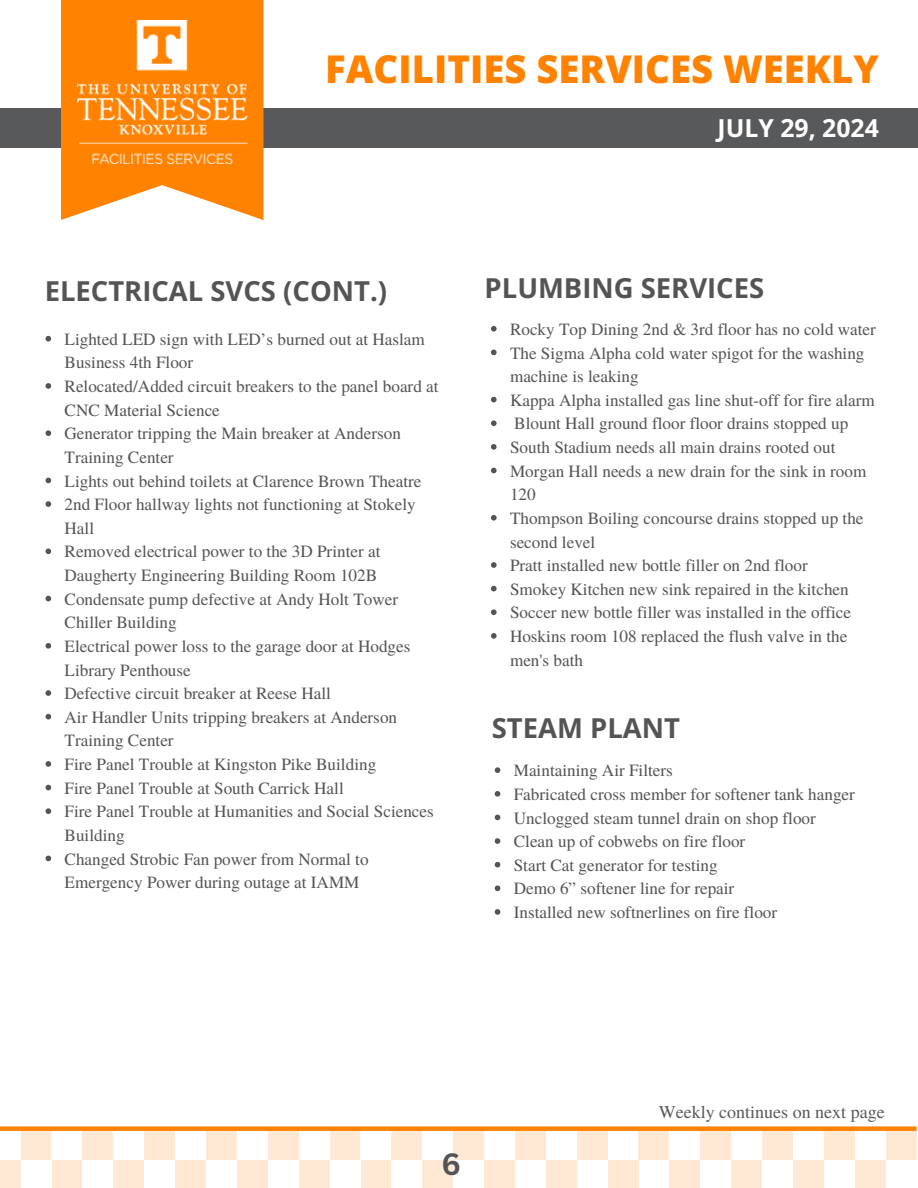
<style>
.page{position:relative;width:918px;height:1188px;background:#fff}
.page>*{position:absolute;margin:0;border:0;box-sizing:border-box;transform-origin:0 0}
.t1{font:800 38.25px "Open Sans";color:#ff8200}
.t2{font:700 30px "Canva Sans";color:#545454}
.t3{font:700 27.45px "Open Sans";color:#545454}
.t4{font:700 24.75px "Open Sans";color:#fff}
.t5{font:18px "Te X Gyre Termes";color:#58595b}
.t6{font:17.1px/23.7px "Te X Gyre Termes";color:#545454}
</style>
<div class="page">
<div style="left:0;top:108px;width:918px;height:40px;background:#58595b"></div>
<svg style="left:61px;top:0;width:203px;height:220px;fill:#ff8200"></svg>
<img style="left:77px;top:20px;width:170px;height:143px">
<div style="left:700px;top:1129px;width:31px;height:31px;background:#ffe9d4"></div>
<div style="left:762px;top:1129px;width:31px;height:31px;background:#ffe9d4"></div>
<div style="left:824px;top:1129px;width:31px;height:31px;background:#ffe9d4"></div>
<div style="left:886px;top:1129px;width:31px;height:31px;background:#ffe9d4"></div>
<div style="left:855px;top:1160px;width:31px;height:28px;background:#ffe9d4"></div>
<div style="left:793px;top:1160px;width:31px;height:28px;background:#ffe9d4"></div>
<div style="left:731px;top:1160px;width:31px;height:28px;background:#ffe9d4"></div>
<div style="left:669px;top:1160px;width:31px;height:28px;background:#ffe9d4"></div>
<div style="left:453px;top:1129px;width:31px;height:31px;background:#ffe9d4"></div>
<div style="left:515px;top:1129px;width:31px;height:31px;background:#ffe9d4"></div>
<div style="left:577px;top:1129px;width:31px;height:31px;background:#ffe9d4"></div>
<div style="left:639px;top:1129px;width:30px;height:31px;background:#ffe9d4"></div>
<div style="left:608px;top:1160px;width:31px;height:28px;background:#ffe9d4"></div>
<div style="left:546px;top:1160px;width:31px;height:28px;background:#ffe9d4"></div>
<div style="left:484px;top:1160px;width:31px;height:28px;background:#ffe9d4"></div>
<div style="left:422px;top:1160px;width:31px;height:28px;background:#ffe9d4"></div>
<div style="left:206px;top:1129px;width:31px;height:31px;background:#ffe9d4"></div>
<div style="left:268px;top:1129px;width:31px;height:31px;background:#ffe9d4"></div>
<div style="left:330px;top:1129px;width:30px;height:31px;background:#ffe9d4"></div>
<div style="left:391px;top:1129px;width:31px;height:31px;background:#ffe9d4"></div>
<div style="left:360px;top:1160px;width:31px;height:28px;background:#ffe9d4"></div>
<div style="left:299px;top:1160px;width:31px;height:28px;background:#ffe9d4"></div>
<div style="left:237px;top:1160px;width:31px;height:28px;background:#ffe9d4"></div>
<div style="left:175px;top:1160px;width:31px;height:28px;background:#ffe9d4"></div>
<div style="left:21px;top:1129px;width:31px;height:31px;background:#ffe9d4"></div>
<div style="left:82px;top:1129px;width:31px;height:31px;background:#ffe9d4"></div>
<div style="left:144px;top:1129px;width:31px;height:31px;background:#ffe9d4"></div>
<div style="left:113px;top:1160px;width:31px;height:28px;background:#ffe9d4"></div>
<div style="left:52px;top:1160px;width:30px;height:28px;background:#ffe9d4"></div>
<div style="left:0;top:1160px;width:21px;height:28px;background:#ffe9d4"></div>
<div style="left:0;top:1126px;width:917px;height:5px;background:#ff8200"></div>
<svg style="left:491px;top:326px;width:6px;height:6px"></svg>
<svg style="left:491px;top:350px;width:6px;height:5px"></svg>
<svg style="left:491px;top:397px;width:6px;height:5px"></svg>
<svg style="left:491px;top:420px;width:6px;height:6px"></svg>
<svg style="left:491px;top:444px;width:6px;height:6px"></svg>
<svg style="left:491px;top:468px;width:6px;height:5px"></svg>
<svg style="left:491px;top:515px;width:6px;height:6px"></svg>
<svg style="left:491px;top:562px;width:6px;height:6px"></svg>
<svg style="left:491px;top:586px;width:6px;height:5px"></svg>
<svg style="left:491px;top:609px;width:6px;height:6px"></svg>
<svg style="left:491px;top:633px;width:6px;height:6px"></svg>
<svg style="left:495px;top:767px;width:5px;height:6px"></svg>
<svg style="left:495px;top:791px;width:5px;height:6px"></svg>
<svg style="left:495px;top:815px;width:5px;height:5px"></svg>
<svg style="left:495px;top:838px;width:5px;height:6px"></svg>
<svg style="left:495px;top:862px;width:5px;height:5px"></svg>
<svg style="left:495px;top:885px;width:5px;height:6px"></svg>
<svg style="left:495px;top:909px;width:5px;height:6px"></svg>
<svg style="left:46px;top:336px;width:5px;height:5px"></svg>
<svg style="left:46px;top:383px;width:5px;height:6px"></svg>
<svg style="left:46px;top:430px;width:5px;height:6px"></svg>
<svg style="left:46px;top:478px;width:5px;height:5px"></svg>
<svg style="left:46px;top:501px;width:5px;height:6px"></svg>
<svg style="left:46px;top:548px;width:5px;height:6px"></svg>
<svg style="left:46px;top:596px;width:5px;height:5px"></svg>
<svg style="left:46px;top:643px;width:5px;height:6px"></svg>
<svg style="left:46px;top:690px;width:5px;height:6px"></svg>
<svg style="left:46px;top:714px;width:5px;height:5px"></svg>
<svg style="left:46px;top:761px;width:5px;height:6px"></svg>
<svg style="left:46px;top:785px;width:5px;height:5px"></svg>
<svg style="left:46px;top:808px;width:5px;height:6px"></svg>
<svg style="left:46px;top:856px;width:5px;height:5px"></svg>
<h1 class="t1" style="left:325px;top:42px;width:555px">FACILITIES SERVICES WEEKLY</h1>
<h2 class="t4" style="left:718px;top:111px;width:163px">JULY 29, 2024</h2>
<p class="t3" style="left:45px;top:272px;width:344px">ELECTRICAL SVCS (CONT.)</p>
<p class="t6" style="left:65px;top:326px;width:362px">Lighted LED sign with LED’s burned out at Haslam<br>Business 4th Floor</p>
<p class="t6" style="left:65px;top:374px;width:376px">Relocated/Added circuit breakers to the panel board at<br>CNC Material Science</p>
<p class="t6" style="left:65px;top:421px;width:338px">Generator tripping the Main breaker at Anderson<br>Training Center</p>
<p class="t6" style="left:65px;top:468px;width:358px">Lights out behind toilets at Clarence Brown Theatre</p>
<p class="t6" style="left:65px;top:492px;width:353px">2nd Floor hallway lights not functioning at Stokely<br>Hall</p>
<h2 class="t6" style="left:65px;top:539px;width:317px">Removed electrical power to the 3D Printer at<br>Daugherty Engineering Building Room 102B</h2>
<p class="t6" style="left:65px;top:586px;width:335px">Condensate pump defective at Andy Holt Tower<br>Chiller Building</p>
<p class="t6" style="left:65px;top:634px;width:347px">Electrical power loss to the garage door at Hodges<br>Library Penthouse</p>
<p class="t6" style="left:65px;top:681px;width:268px">Defective circuit breaker at Reese Hall</p>
<p class="t6" style="left:65px;top:704px;width:334px">Air Handler Units tripping breakers at Anderson<br>Training Center</p>
<p class="t6" style="left:65px;top:752px;width:313px">Fire Panel Trouble at Kingston Pike Building</p>
<p class="t6" style="left:65px;top:775px;width:281px">Fire Panel Trouble at South Carrick Hall</p>
<p class="t6" style="left:65px;top:799px;width:371px">Fire Panel Trouble at Humanities and Social Sciences<br>Building</p>
<p class="t6" style="left:65px;top:846px;width:306px">Changed Strobic Fan power from Normal to<br>Emergency Power during outage at IAMM</p>
<p class="t3" style="left:485px;top:269px;width:281px">PLUMBING SERVICES</p>
<p class="t6" style="left:510px;top:316px;width:367px">Rocky Top Dining 2nd &amp; 3rd floor has no cold water</p>
<p class="t6" style="left:510px;top:340px;width:356px">The Sigma Alpha cold water spigot for the washing machine is leaking</p>
<p class="t6" style="left:510px;top:387px;width:366px">Kappa Alpha installed gas line shut-off for fire alarm</p>
<p class="t6" style="left:514px;top:411px;width:336px">Blount Hall ground floor floor drains stopped up</p>
<p class="t6" style="left:510px;top:435px;width:327px">South Stadium needs all main drains rooted out</p>
<p class="t6" style="left:510px;top:458px;width:358px">Morgan Hall needs a new drain for the sink in room<br>120</p>
<p class="t6" style="left:510px;top:505px;width:355px">Thompson Boiling concourse drains stopped up the second level</p>
<p class="t6" style="left:510px;top:553px;width:299px">Pratt installed new bottle filler on 2nd floor</p>
<p class="t6" style="left:510px;top:576px;width:340px">Smokey Kitchen new sink repaired in the kitchen</p>
<p class="t6" style="left:510px;top:600px;width:343px">Soccer new bottle filler was installed in the office</p>
<p class="t6" style="left:510px;top:624px;width:339px">Hoskins room 108 replaced the flush valve in the men's bath</p>
<p class="t3" style="left:492px;top:709px;width:190px">STEAM PLANT</p>
<p class="t6" style="left:514px;top:758px;width:161px">Maintaining Air Filters</p>
<h2 class="t6" style="left:514px;top:782px;width:343px">Fabricated cross member for softener tank hanger</h2>
<p class="t6" style="left:514px;top:805px;width:304px">Unclogged steam tunnel drain on shop floor</p>
<p class="t6" style="left:514px;top:829px;width:233px">Clean up of cobwebs on fire floor</p>
<p class="t6" style="left:514px;top:852px;width:205px">Start Cat generator for testing</p>
<p class="t6" style="left:514px;top:876px;width:222px">Demo 6” softener line for repair</p>
<p class="t6" style="left:514px;top:900px;width:265px">Installed new softnerlines on fire floor</p>
<h2 class="t2" style="left:441px;top:1143px;width:21px">6</h2>
<p class="t5" style="left:659px;top:1099px;width:227px">Weekly continues on next page</p>
</div>
